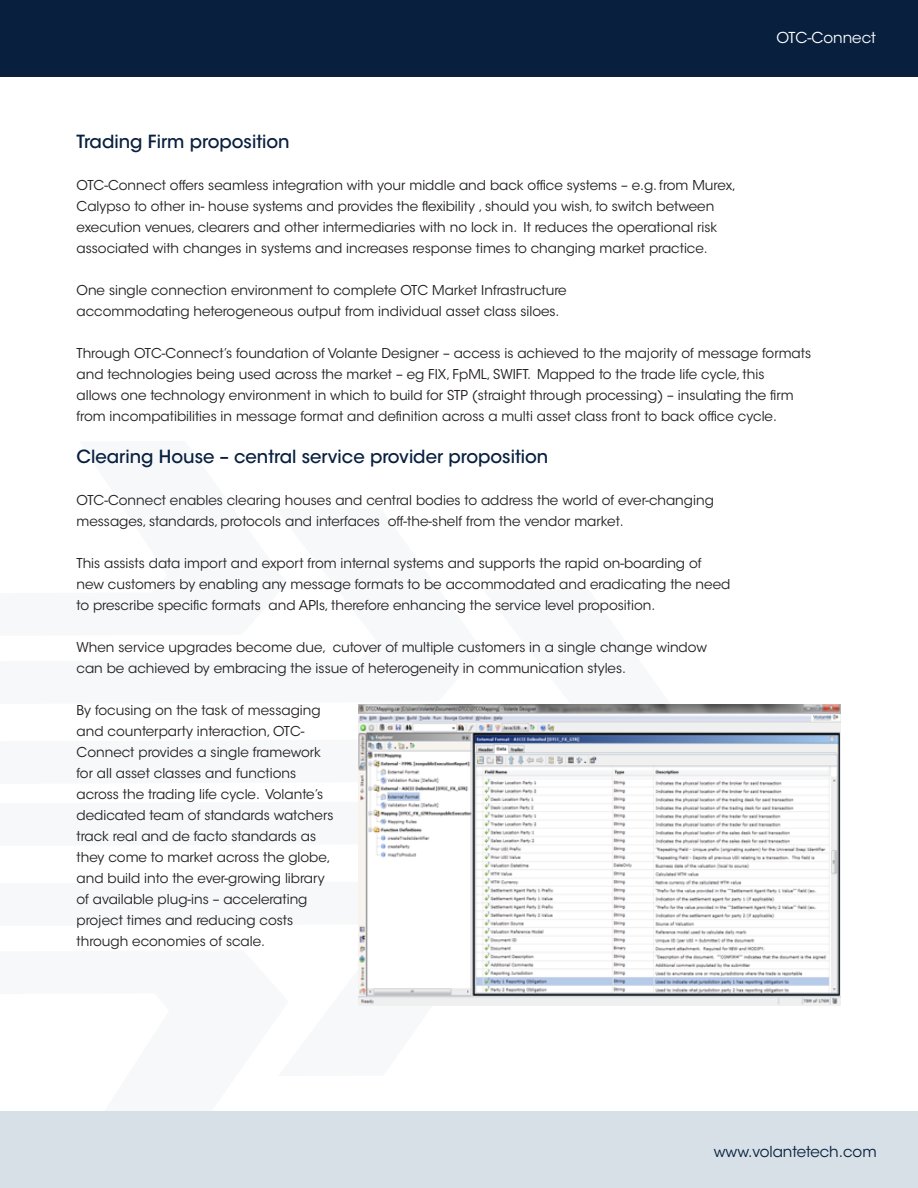
<style>
.page{position:relative;width:918px;height:1188px;background:#fff}
.page>*{position:absolute;margin:0;border:0;box-sizing:border-box;transform-origin:0 0}
.Heading_2{font:500 18px "ITC Avant Garde Std";color:#081f3e}
.t1{font:15px "ITC Avant Garde Std";color:#081f3e}
.t2{font:15px "ITC Avant Garde Std";color:#fff}
.t3{font:13.5px/21px "ITC Avant Garde Std";color:#231f20}
</style>
<div class="page">
<div style="left:1px;top:0;width:917px;height:77px;background:#081f3e"></div>
<div style="left:1px;top:1111px;width:917px;height:77px;background:#d6e0e6"></div>
<hr style="left:0;top:1111px;width:1px;height:77px;background:#d6e0e6">
<img style="left:359px;top:705px;width:482px;height:301px">
<p class="t2" style="left:776px;top:28px;width:101px">OTC-Connect</p>
<p class="Heading_2" style="left:77px;top:130px;width:215px">Trading Firm proposition</p>
<p class="t3" style="left:77px;top:175px;width:661px">OTC-Connect offers seamless integration with your middle and back office systems – e.g. from Murex, Calypso to other in- house systems and provides the flexibility , should you wish, to switch between execution venues, clearers and other intermediaries with no lock in. It reduces the operational risk associated with changes in systems and increases response times to changing market practice.</p>
<p class="t3" style="left:77px;top:280px;width:492px">One single connection environment to complete OTC Market Infrastructure accommodating heterogeneous output from individual asset class siloes.</p>
<p class="t3" style="left:77px;top:343px;width:736px">Through OTC-Connect’s foundation of Volante Designer – access is achieved to the majority of message formats and technologies being used across the market – eg FIX, FpML, SWIFT. Mapped to the trade life cycle, this<br>allows one technology environment in which to build for STP (straight through processing) – insulating the firm from incompatibilities in message format and definition across a multi asset class front to back office cycle.</p>
<p class="Heading_2" style="left:77px;top:445px;width:473px">Clearing House – central service provider proposition</p>
<p class="t3" style="left:77px;top:490px;width:639px">OTC-Connect enables clearing houses and central bodies to address the world of ever-changing messages, standards, protocols and interfaces off-the-shelf from the vendor market.</p>
<p class="t3" style="left:77px;top:553px;width:655px">This assists data import and export from internal systems and supports the rapid on-boarding of new customers by enabling any message formats to be accommodated and eradicating the need to prescribe specific formats and APIs, therefore enhancing the service level proposition.</p>
<p class="t3" style="left:77px;top:637px;width:632px">When service upgrades become due, cutover of multiple customers in a single change window can be achieved by embracing the issue of heterogeneity in communication styles.</p>
<p class="t3" style="left:77px;top:700px;width:258px">By focusing on the task of messaging and counterparty interaction, OTC-Connect provides a single framework for all asset classes and functions across the trading life cycle. Volante’s dedicated team of standards watchers track real and de facto standards as they come to market across the globe, and build into the ever-growing library of available plug-ins – accelerating project times and reducing costs through economies of scale.</p>
<p class="t1" style="left:714px;top:1143px;width:164px">www.volantetech.com</p>
</div>
